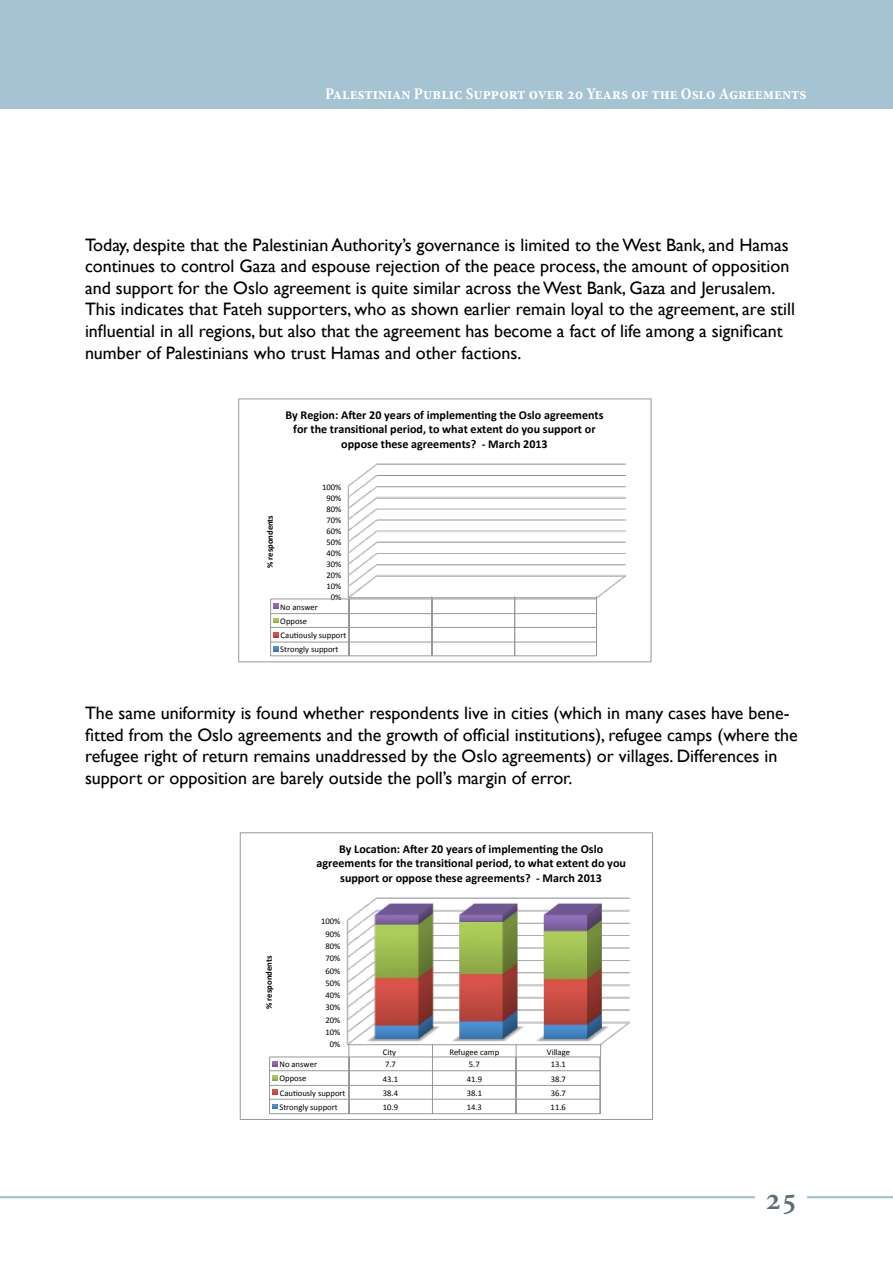
<style>
.page{position:relative;width:893px;height:1263px;background:#fff}
.page>*{position:absolute;margin:0;border:0;box-sizing:border-box;transform-origin:0 0}
.t1{font:600 31.5px "Minion Pro";color:#5d6f76}
.t2{font:18px/21.6px "Gill Sans";color:#000}
.t3{font:700 condensed 16.5px "Minion Pro";color:#fff}
.t4{font:700 12px/14.2px "Calibri";color:#000;text-align:center}
.t5{font:8.55px/14.2px "Calibri";color:#000}
.t6{font:700 8.55px "Calibri";color:#000}
</style>
<div class="page">
<hr style="left:0;top:1196px;width:893px;height:2px;background:#a5c3d2">
<div style="left:0;top:0;width:893px;height:108px;background:#a5c3d2"></div>
<div style="left:755px;top:1162px;width:52px;height:84px;background:#fff"></div>
<img style="left:348px;top:463px;width:279px;height:135px">
<hr style="left:271px;top:598px;width:325px;height:1px;background:#989898">
<hr style="left:271px;top:613px;width:325px;height:1px;background:#989898">
<hr style="left:271px;top:627px;width:325px;height:1px;background:#989898">
<hr style="left:271px;top:642px;width:325px;height:1px;background:#989898">
<hr style="left:271px;top:655px;width:325px;height:1px;background:#989898">
<svg style="left:349px;top:596px;width:1px;height:59px"></svg>
<svg style="left:431px;top:596px;width:1px;height:59px"></svg>
<svg style="left:514px;top:596px;width:1px;height:59px"></svg>
<svg style="left:596px;top:596px;width:1px;height:60px"></svg>
<svg style="left:270px;top:599px;width:8px;height:57px"></svg>
<div style="left:238px;top:398px;width:413px;height:264px;border:1px solid #989898"></div>
<img style="left:346px;top:897px;width:285px;height:149px">
<hr style="left:270px;top:1056px;width:330px;height:1px;background:#989898">
<hr style="left:270px;top:1070px;width:330px;height:1px;background:#989898">
<hr style="left:270px;top:1085px;width:330px;height:1px;background:#989898">
<hr style="left:270px;top:1099px;width:330px;height:1px;background:#989898">
<hr style="left:270px;top:1113px;width:330px;height:1px;background:#989898">
<svg style="left:348px;top:1044px;width:1px;height:69px"></svg>
<svg style="left:432px;top:1044px;width:1px;height:69px"></svg>
<svg style="left:516px;top:1044px;width:1px;height:69px"></svg>
<svg style="left:600px;top:1044px;width:1px;height:70px"></svg>
<svg style="left:269px;top:1057px;width:9px;height:57px"></svg>
<div style="left:240px;top:832px;width:413px;height:288px;border:1px solid #989898"></div>
<p class="t3" style="left:325px;top:82px;width:483px">Palestinian Public Support over 20 Years of the Oslo Agreements</p>
<p class="t2" style="left:85px;top:233px;width:712px">Today, despite that the Palestinian Authority’s governance is limited to the West Bank, and Hamas continues to control Gaza and espouse rejection of the peace process, the amount of opposition and support for the Oslo agreement is quite similar across the West Bank, Gaza and Jerusalem.<br>This indicates that Fateh supporters, who as shown earlier remain loyal to the agreement, are still influential in all regions, but also that the agreement has become a fact of life among a significant number of Palestinians who trust Hamas and other factions.</p>
<p class="t4" style="left:285px;top:408px;width:320px">By Region: A2er 20 years of implemen9ng the Oslo agreements for the transi9onal period, to what extent do you support or oppose these agreements? --‐ March 2013</p>
<p class="t5" style="left:322px;top:480px;width:21px">100%</p>
<p class="t5" style="left:326px;top:491px;width:16px">90%</p>
<p class="t6" style="left:264px;top:568px;width:54px;rotate:-90deg">% respondents</p>
<p class="t5" style="left:326px;top:502px;width:16px">80%</p>
<p class="t5" style="left:326px;top:513px;width:16px">70%</p>
<p class="t5" style="left:326px;top:524px;width:16px">60%</p>
<p class="t5" style="left:326px;top:535px;width:16px">50%</p>
<p class="t5" style="left:326px;top:546px;width:16px">40%</p>
<p class="t5" style="left:326px;top:557px;width:16px">30%</p>
<p class="t5" style="left:326px;top:568px;width:16px">20%</p>
<p class="t5" style="left:326px;top:579px;width:16px">10%</p>
<p class="t5" style="left:331px;top:590px;width:12px">0%</p>
<p class="t5" style="left:280px;top:600px;width:68px">No answer<br>Oppose<br>Cau9ously support<br>Strongly support</p>
<p class="t2" style="left:85px;top:702px;width:714px">The same uniformity is found whether respondents live in cities (which in many cases have bene&shy;fitted from the Oslo agreements and the growth of official institutions), refugee camps (where the refugee right of return remains unaddressed by the Oslo agreements) or villages. Differences in support or opposition are barely outside the poll’s margin of error.</p>
<p class="t4" style="left:316px;top:842px;width:311px">By Loca0on: A3er 20 years of implemen0ng the Oslo agreements for the transi0onal period, to what extent do you support or oppose these agreements? --‐ March 2013</p>
<p class="t5" style="left:321px;top:914px;width:21px">100%</p>
<p class="t5" style="left:326px;top:927px;width:16px">90%</p>
<p class="t6" style="left:264px;top:1009px;width:54px;rotate:-90deg">% respondents</p>
<p class="t5" style="left:326px;top:939px;width:16px">80%</p>
<p class="t5" style="left:326px;top:951px;width:16px">70%</p>
<p class="t5" style="left:326px;top:963px;width:16px">60%</p>
<p class="t5" style="left:326px;top:976px;width:16px">50%</p>
<p class="t5" style="left:326px;top:988px;width:16px">40%</p>
<p class="t5" style="left:326px;top:1000px;width:16px">30%</p>
<p class="t5" style="left:326px;top:1013px;width:16px">20%</p>
<p class="t5" style="left:326px;top:1025px;width:16px">10%</p>
<p class="t5" style="left:330px;top:1037px;width:12px">0%</p>
<p class="t5" style="left:383px;top:1045px;width:15px">City</p>
<p class="t5" style="left:449px;top:1045px;width:51px">Refugee camp</p>
<p class="t5" style="left:547px;top:1045px;width:25px">Village</p>
<p class="t5" style="left:279px;top:1057px;width:39px">No answer</p>
<p class="t5" style="left:385px;top:1057px;width:12px">7.7</p>
<p class="t5" style="left:469px;top:1057px;width:12px">5.7</p>
<p class="t5" style="left:551px;top:1057px;width:17px">13.1</p>
<p class="t5" style="left:279px;top:1071px;width:28px">Oppose</p>
<p class="t5" style="left:383px;top:1072px;width:17px">43.1</p>
<p class="t5" style="left:467px;top:1072px;width:17px">41.9</p>
<p class="t5" style="left:551px;top:1072px;width:17px">38.7</p>
<p class="t5" style="left:280px;top:1085px;width:67px">CauDously support</p>
<p class="t5" style="left:383px;top:1086px;width:17px">38.4</p>
<p class="t5" style="left:467px;top:1086px;width:17px">38.1</p>
<p class="t5" style="left:551px;top:1086px;width:17px">36.7</p>
<p class="t5" style="left:279px;top:1100px;width:60px">Strongly support</p>
<p class="t5" style="left:383px;top:1100px;width:17px">10.9</p>
<p class="t5" style="left:467px;top:1100px;width:17px">14.3</p>
<p class="t5" style="left:551px;top:1100px;width:17px">11.6</p>
<h1 class="t1" style="left:765px;top:1177px;width:34px">25</h1>
</div>
